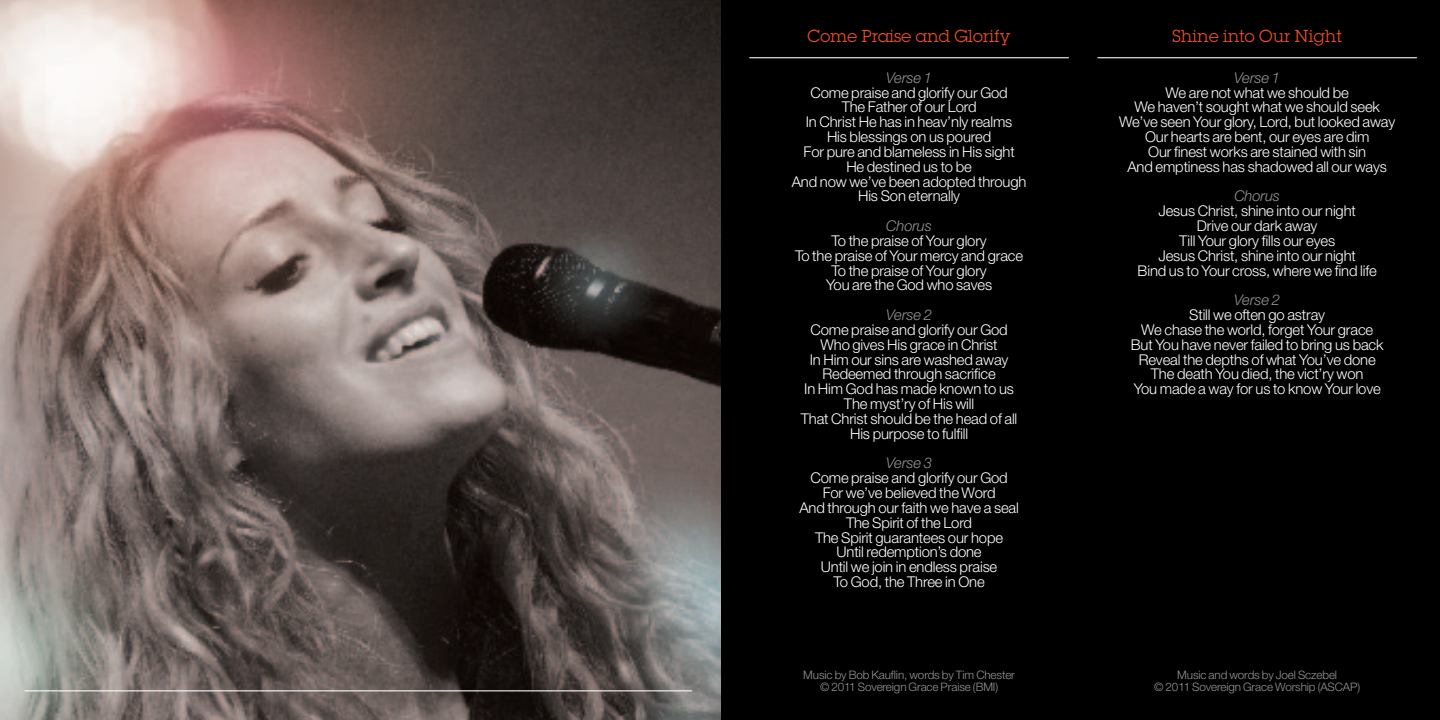
<style>
.page{position:relative;width:1440px;height:720px;background:#fff}
.page>*{position:absolute;margin:0;border:0;box-sizing:border-box;transform-origin:0 0}
.t1{font:17px "Lubalin Graph";letter-spacing:.025em;color:#f04d22}
.t2{font:300 14.8px/14.8px "Helvetica Neue";letter-spacing:-.01em;color:#fff;text-align:center}
.t3{font:italic 300 14.8px "Helvetica Neue";letter-spacing:-.01em;color:#939598}
.t4{font:300 11.6px/12.8px "Helvetica Neue";letter-spacing:-.01em;color:#939598;text-align:center}
</style>
<div class="page">
<div style="left:721px;top:0;width:719px;height:720px;background:#000"></div>
<hr style="left:749px;top:57px;width:320px;height:1px;background:#fff">
<hr style="left:1097px;top:57px;width:320px;height:1px;background:#fff">
<img style="left:0;top:0;width:721px;height:720px">
<hr style="left:25px;top:690px;width:667px;height:1px;background:#fff">
<p class="t1" style="left:807px;top:25px;width:205px">Come Praise and Glorify</p>
<p class="t1" style="left:1172px;top:25px;width:171px">Shine into Our Night</p>
<p class="t3" style="left:886px;top:69px;width:48px">Verse 1</p>
<p class="t2" style="left:792px;top:85px;width:236px">Come praise and glorify our God<br>The Father of our Lord<br>In Christ He has in heav’nly realms<br>His blessings on us poured<br>For pure and blameless in His sight<br>He destined us to be<br>And now we’ve been adopted through<br>His Son eternally</p>
<p class="t3" style="left:886px;top:217px;width:47px">Chorus</p>
<p class="t2" style="left:795px;top:233px;width:230px">To the praise of Your glory<br>To the praise of Your mercy and grace<br>To the praise of Your glory<br>You are the God who saves</p>
<p class="t3" style="left:886px;top:306px;width:48px">Verse 2</p>
<p class="t2" style="left:801px;top:322px;width:218px">Come praise and glorify our God<br>Who gives His grace in Christ<br>In Him our sins are washed away<br>Redeemed through sacrifice<br>In Him God has made known to us<br>The myst’ry of His will<br>That Christ should be the head of all<br>His purpose to fulfill</p>
<p class="t3" style="left:886px;top:454px;width:48px">Verse 3</p>
<p class="t2" style="left:799px;top:470px;width:221px">Come praise and glorify our God<br>For we’ve believed the Word<br>And through our faith we have a seal<br>The Spirit of the Lord<br>The Spirit guarantees our hope<br>Until redemption’s done<br>Until we join in endless praise<br>To God, the Three in One</p>
<p class="t3" style="left:1234px;top:69px;width:48px">Verse 1</p>
<p class="t2" style="left:1119px;top:85px;width:278px">We are not what we should be<br>We haven’t sought what we should seek We’ve seen Your glory, Lord, but looked away Our hearts are bent, our eyes are dim<br>Our finest works are stained with sin<br>And emptiness has shadowed all our ways</p>
<p class="t3" style="left:1234px;top:187px;width:47px">Chorus</p>
<p class="t2" style="left:1138px;top:203px;width:241px">Jesus Christ, shine into our night<br>Drive our dark away<br>Till Your glory fills our eyes<br>Jesus Christ, shine into our night<br>Bind us to Your cross, where we find life</p>
<p class="t3" style="left:1234px;top:291px;width:48px">Verse 2</p>
<p class="t2" style="left:1131px;top:307px;width:254px">Still we often go astray<br>We chase the world, forget Your grace But You have never failed to bring us back Reveal the depths of what You’ve done The death You died, the vict’ry won<br>You made a way for us to know Your love</p>
<p class="t4" style="left:803px;top:668px;width:213px">Music by Bob Kauflin, words by Tim Chester © 2011 Sovereign Grace Praise (BMI)</p>
<p class="t4" style="left:1154px;top:668px;width:207px">Music and words by Joel Sczebel<br>© 2011 Sovereign Grace Worship (ASCAP)</p>
</div>
